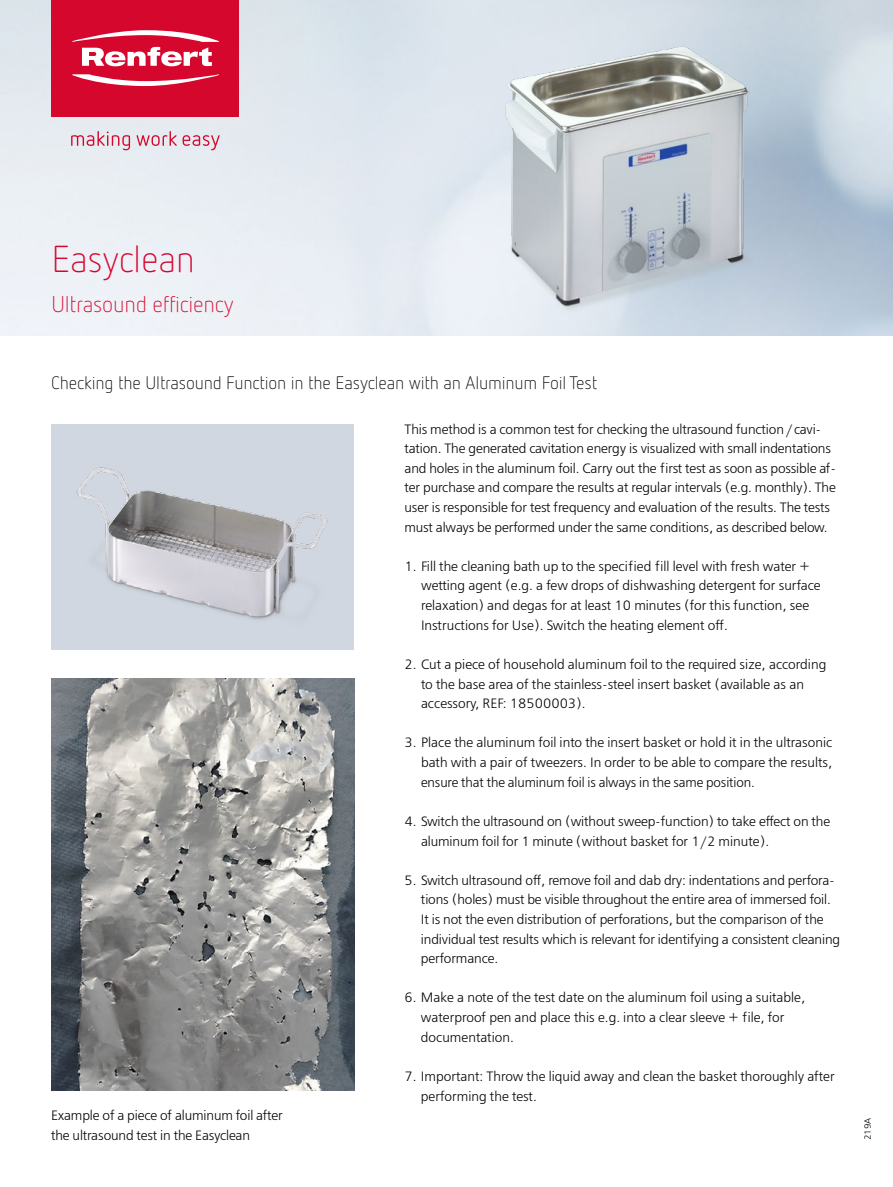
<style>
.page{position:relative;width:893px;height:1187px;background:#fff}
.page>*{position:absolute;margin:0;border:0;box-sizing:border-box;transform-origin:0 0}
.t1{font:300 37.5px "Netto Pro";letter-spacing:-.01em;color:#d5072d}
.t2{font:300 22.5px "Netto Pro";letter-spacing:-.01em;color:#d5072d}
.t3{font:300 18px "Netto Pro";letter-spacing:-.01em;color:#000}
.t4{font:300 13.5px/19.6px "Free Set";letter-spacing:-.01em;color:#000}
.t5{font:300 9px "Free Set";color:#000}
</style>
<div class="page">
<img style="left:0;top:0;width:893px;height:336px">
<svg style="left:71px;top:131px;width:149px;height:19px;background:#e3c1cc"></svg>
<div style="left:52px;top:0;width:187px;height:116px;background:#d5072d"></div>
<svg style="left:72px;top:74px;width:147px;height:12px"></svg>
<svg style="left:72px;top:30px;width:147px;height:36px"></svg>
<img style="left:476px;top:8px;width:305px;height:328px">
<div style="left:51px;top:424px;width:303px;height:225px;background:#d0d7e0"></div>
<img style="left:76px;top:467px;width:252px;height:153px">
<img style="left:51px;top:678px;width:303px;height:412px">
<h1 class="t1" style="left:52px;top:236px;width:145px">Easyclean</h1>
<h2 class="t2" style="left:52px;top:290px;width:184px">Ultrasound efficiency</h2>
<h3 class="t3" style="left:51px;top:371px;width:548px">Checking the Ultrasound Function in the Easyclean with an Aluminum Foil Test</h3>
<p class="t4" style="left:51px;top:1105px;width:234px">Example of a piece of aluminum foil after the ultrasound test in the Easyclean</p>
<p class="t4" style="left:404px;top:419px;width:433px">This method is a common test for checking the ultrasound function/cavi&shy;tation. The generated cavitation energy is visualized with small indentations and holes in the aluminum foil. Carry out the first test as soon as possible af&shy;ter purchase and compare the results at regular intervals (e.g. monthly). The user is responsible for test frequency and evaluation of the results. The tests must always be performed under the same conditions, as described below.</p>
<p class="t4" style="left:421px;top:556px;width:401px;text-indent:-16px">1. Fill the cleaning bath up to the specified fill level with fresh water + wetting agent (e.g. a few drops of dishwashing detergent for surface relaxation) and degas for at least 10 minutes (for this function, see Instructions for Use). Switch the heating element off.</p>
<p class="t4" style="left:421px;top:654px;width:407px;text-indent:-16px">2. Cut a piece of household aluminum foil to the required size, according to the base area of the stainless-steel insert basket (available as an accessory, REF: 18500003).</p>
<p class="t4" style="left:421px;top:733px;width:413px;text-align:justify;text-indent:-16px">3. Place the aluminum foil into the insert basket or hold it in the ultrasonic bath with a pair of tweezers. In order to be able to compare the results, ensure that the aluminum foil is always in the same position.</p>
<p class="t4" style="left:421px;top:811px;width:411px;text-indent:-16px">4. Switch the ultrasound on (without sweep-function) to take effect on the aluminum foil for 1 minute (without basket for 1/2 minute).</p>
<p class="t4" style="left:421px;top:870px;width:421px;text-indent:-16px">5. Switch ultrasound off, remove foil and dab dry: indentations and perfora&shy;tions (holes) must be visible throughout the entire area of immersed foil.<br>It is not the even distribution of perforations, but the comparison of the individual test results which is relevant for identifying a consistent cleaning performance.</p>
<p class="t4" style="left:421px;top:988px;width:386px;text-indent:-16px">6. Make a note of the test date on the aluminum foil using a suitable, waterproof pen and place this e.g. into a clear sleeve + file, for documentation.</p>
<p class="t4" style="left:421px;top:1066px;width:415px;text-indent:-16px">7. Important: Throw the liquid away and clean the basket thoroughly after performing the test.</p>
<p class="t5" style="left:862px;top:1139px;width:24px;rotate:-90deg">219A</p>
</div>
